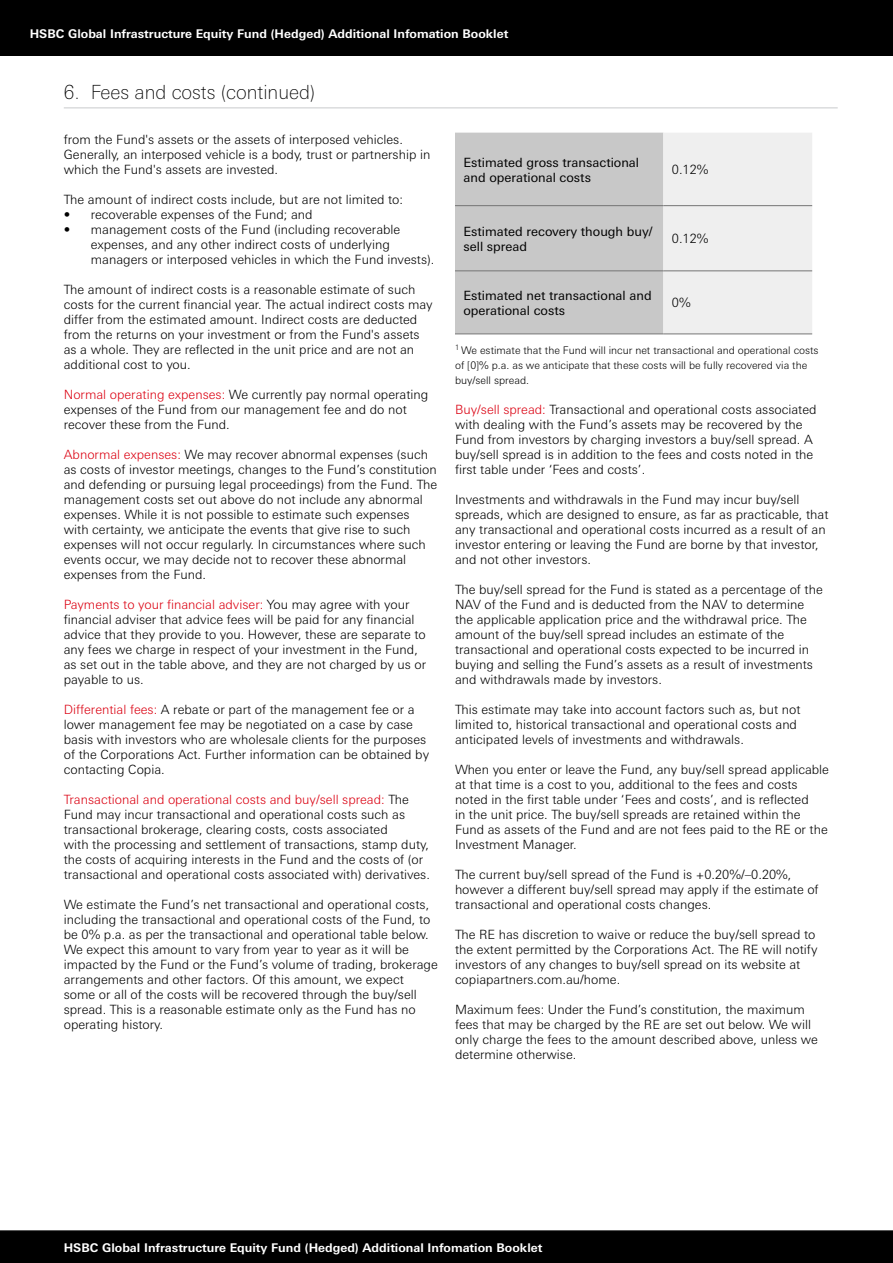
<style>
.page{position:relative;width:893px;height:1263px;background:#fff}
.page>*{position:absolute;margin:0;border:0;box-sizing:border-box;transform-origin:0 0}
.Artisan_heading_PDS{font:100 19.5px "Univers Nextfor HSBC";color:#000}
.t1{font:300 12.75px/15px "Univers Nextfor HSBC";color:#000}
.t2{font:12.75px/15px "Univers Nextfor HSBC";color:#000}
.t3{font:700 12px "Univers Nextfor HSBC";color:#fff}
.t4{font:300 10.5px/15px "Univers Nextfor HSBC";color:#000}
.s1{color:#db0011}
</style>
<div class="page">
<div style="left:0;top:0;width:893px;height:55px;background:#000"></div>
<div style="left:0;top:1230px;width:893px;height:33px;background:#000"></div>
<hr style="left:64px;top:108px;width:774px;height:1px;background:#c9cacc">
<svg style="left:455px;top:133px;width:357px;height:201px"></svg>
<hr style="left:663px;top:205px;width:149px;height:1px;background:#757575">
<hr style="left:455px;top:205px;width:208px;height:1px;background:#757575">
<hr style="left:663px;top:334px;width:149px;height:1px;background:#757575">
<hr style="left:663px;top:270px;width:149px;height:1px;background:#757575">
<hr style="left:455px;top:270px;width:208px;height:1px;background:#757575">
<hr style="left:455px;top:334px;width:208px;height:1px;background:#757575">
<p class="t3" style="left:30px;top:25px;width:480px">HSBC Global Infrastructure Equity Fund (Hedged) Additional Infomation Booklet</p>
<p class="Artisan_heading_PDS" style="left:64px;top:78px;width:253px">6. Fees and costs (continued)</p>
<p class="t1" style="left:64px;top:131px;width:368px">from the Fund's assets or the assets of interposed vehicles.<br>Generally, an interposed vehicle is a body, trust or partnership in which the Fund's assets are invested.</p>
<p class="t1" style="left:64px;top:191px;width:341px">The amount of indirect costs include, but are not limited to:</p>
<p class="t1" style="left:64px;top:206px;width:250px">• recoverable expenses of the Fund; and</p>
<p class="t1" style="left:91px;top:221px;width:345px;text-indent:-27px">• management costs of the Fund (including recoverable expenses, and any other indirect costs of underlying managers or interposed vehicles in which the Fund invests).</p>
<p class="t1" style="left:64px;top:281px;width:370px">The amount of indirect costs is a reasonable estimate of such costs for the current financial year. The actual indirect costs may differ from the estimated amount. Indirect costs are deducted from the returns on your investment or from the Fund's assets as a whole. They are reflected in the unit price and are not an additional cost to you.</p>
<p class="t1" style="left:64px;top:386px;width:366px"><span class="s1">Normal operating expenses:</span> We currently pay normal operating expenses of the Fund from our management fee and do not recover these from the Fund.</p>
<p class="t1" style="left:64px;top:446px;width:375px"><span class="s1">Abnormal expenses:</span> We may recover abnormal expenses (such as costs of investor meetings, changes to the Fund’s constitution and defending or pursuing legal proceedings) from the Fund. The management costs set out above do not include any abnormal expenses. While it is not possible to estimate such expenses with certainty, we anticipate the events that give rise to such expenses will not occur regularly. In circumstances where such events occur, we may decide not to recover these abnormal expenses from the Fund.</p>
<p class="t1" style="left:64px;top:596px;width:364px"><span class="s1">Payments to your financial adviser:</span> You may agree with your financial adviser that advice fees will be paid for any financial advice that they provide to you. However, these are separate to any fees we charge in respect of your investment in the Fund, as set out in the table above, and they are not charged by us or payable to us.</p>
<p class="t1" style="left:64px;top:701px;width:367px"><span class="s1">Differential fees:</span> A rebate or part of the management fee or a lower management fee may be negotiated on a case by case basis with investors who are wholesale clients for the purposes of the Corporations Act. Further information can be obtained by contacting Copia.</p>
<p class="t1" style="left:64px;top:791px;width:347px"><span class="s1">Transactional and operational costs and buy/sell spread:</span> The<br>Fund may incur transactional and operational costs such as transactional brokerage, clearing costs, costs associated</p>
<p class="t1" style="left:64px;top:836px;width:368px">with the processing and settlement of transactions, stamp duty, the costs of acquiring interests in the Fund and the costs of (or transactional and operational costs associated with) derivatives.</p>
<p class="t1" style="left:64px;top:896px;width:376px">We estimate the Fund’s net transactional and operational costs, including the transactional and operational costs of the Fund, to be 0% p.a. as per the transactional and operational table below.<br>We expect this amount to vary from year to year as it will be impacted by the Fund or the Fund’s volume of trading, brokerage arrangements and other factors. Of this amount, we expect some or all of the costs will be recovered through the buy/sell spread. This is a reasonable estimate only as the Fund has no operating history.</p>
<p class="t2" style="left:463px;top:154px;width:177px">Estimated gross transactional and operational costs</p>
<p class="t1" style="left:672px;top:161px;width:38px">0.12%</p>
<p class="t2" style="left:463px;top:223px;width:190px">Estimated recovery though buy/ sell spread</p>
<p class="t1" style="left:672px;top:230px;width:38px">0.12%</p>
<p class="t2" style="left:463px;top:287px;width:190px">Estimated net transactional and operational costs</p>
<p class="t1" style="left:672px;top:294px;width:20px">0%</p>
<p class="t4" style="left:455px;top:342px;width:365px"><sup>1</sup> We estimate that the Fund will incur net transactional and operational costs of [0]% p.a. as we anticipate that these costs will be fully recovered via the buy/sell spread.</p>
<p class="t1" style="left:455px;top:401px;width:363px"><span class="s1">Buy/sell spread:</span> Transactional and operational costs associated with dealing with the Fund’s assets may be recovered by the Fund from investors by charging investors a buy/sell spread. A buy/sell spread is in addition to the fees and costs noted in the first table under ‘Fees and costs’.</p>
<p class="t1" style="left:455px;top:491px;width:375px">Investments and withdrawals in the Fund may incur buy/sell spreads, which are designed to ensure, as far as practicable, that any transactional and operational costs incurred as a result of an investor entering or leaving the Fund are borne by that investor, and not other investors.</p>
<p class="t1" style="left:455px;top:581px;width:369px">The buy/sell spread for the Fund is stated as a percentage of the NAV of the Fund and is deducted from the NAV to determine the applicable application price and the withdrawal price. The amount of the buy/sell spread includes an estimate of the transactional and operational costs expected to be incurred in buying and selling the Fund’s assets as a result of investments and withdrawals made by investors.</p>
<p class="t1" style="left:455px;top:701px;width:347px">This estimate may take into account factors such as, but not limited to, historical transactional and operational costs and anticipated levels of investments and withdrawals.</p>
<p class="t1" style="left:455px;top:761px;width:376px">When you enter or leave the Fund, any buy/sell spread applicable at that time is a cost to you, additional to the fees and costs noted in the first table under ‘Fees and costs’, and is reflected<br>in the unit price. The buy/sell spreads are retained within the Fund as assets of the Fund and are not fees paid to the RE or the Investment Manager.</p>
<p class="t1" style="left:455px;top:866px;width:365px">The current buy/sell spread of the Fund is +0.20%/–0.20%, however a different buy/sell spread may apply if the estimate of transactional and operational costs changes.</p>
<p class="t1" style="left:455px;top:926px;width:364px">The RE has discretion to waive or reduce the buy/sell spread to the extent permitted by the Corporations Act. The RE will notify investors of any changes to buy/sell spread on its website at copiapartners.com.au/home.</p>
<p class="t1" style="left:455px;top:1001px;width:365px">Maximum fees: Under the Fund’s constitution, the maximum fees that may be charged by the RE are set out below. We will only charge the fees to the amount described above, unless we determine otherwise.</p>
<p class="t3" style="left:64px;top:1239px;width:480px">HSBC Global Infrastructure Equity Fund (Hedged) Additional Infomation Booklet</p>
</div>
